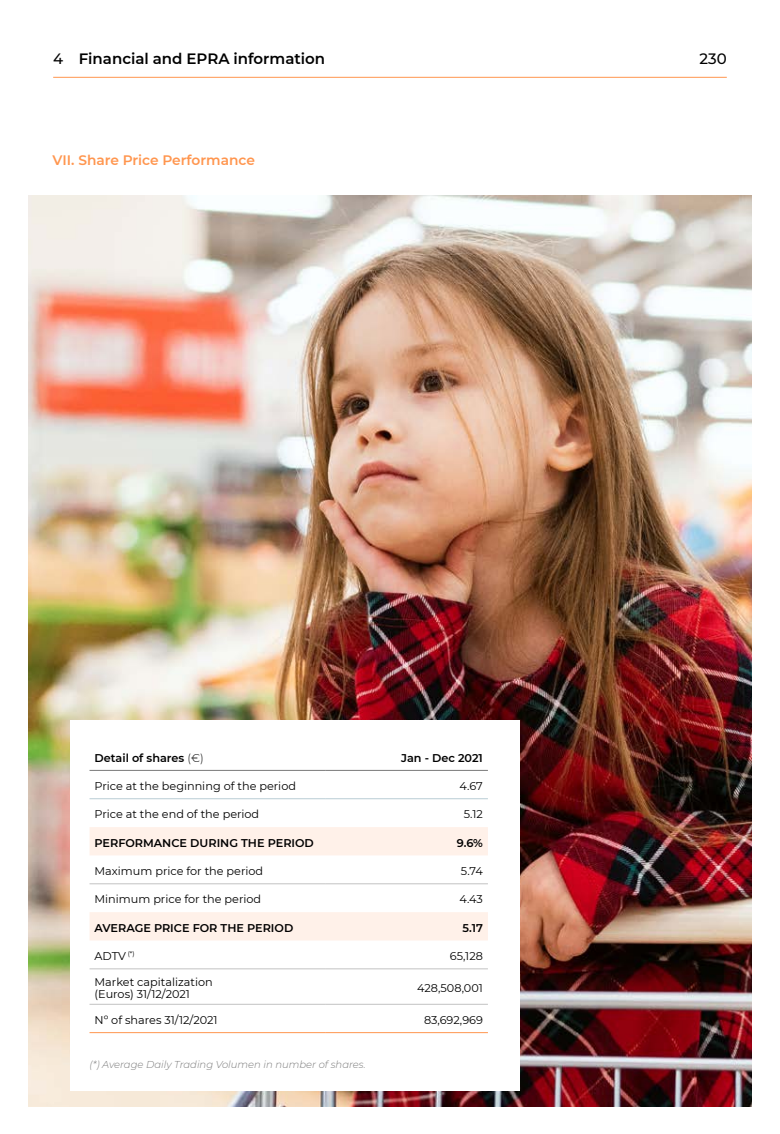
<style>
.page{position:relative;width:780px;height:1134px;background:#fff}
.page>*{position:absolute;margin:0;border:0;box-sizing:border-box;transform-origin:0 0}
.t1{font:600 15px "Montserrat";color:#000}
.t2{font:500 15px "Montserrat";color:#000}
._11_Semibold_C5{font:600 13.75px "Montserrat";color:#ff964f}
.tabla_regular_9{font:11.25px/12.5px "Montserrat";color:#000}
.Tabla_9_semibold{font:600 11.25px "Montserrat";color:#000}
.legales{font:italic 300 10px "Montserrat";color:#7a7a7a}
.s1{font-weight:500}
.s2{font-weight:300}
</style>
<div class="page">
<img style="left:28px;top:195px;width:723px;height:911px">
<div style="left:71px;top:721px;width:449px;height:370px;background:#fff"></div>
<hr style="left:53px;top:77px;width:673px;height:1px;background:#ff964f">
<svg style="left:325px;top:769px;width:163px;height:235px"></svg>
<svg style="left:89px;top:827px;width:399px;height:113px;fill:#fff3ec"></svg>
<hr style="left:89px;top:1032px;width:236px;height:1px;background:#ff964f">
<hr style="left:325px;top:1032px;width:163px;height:1px;background:#ff964f">
<hr style="left:89px;top:770px;width:236px;height:1px;background:#7a7a7a">
<hr style="left:325px;top:770px;width:163px;height:1px;background:#7a7a7a">
<hr style="left:89px;top:798px;width:236px;height:1px;background:#b8ccd4">
<hr style="left:325px;top:798px;width:163px;height:1px;background:#b8ccd4">
<hr style="left:89px;top:883px;width:236px;height:1px;background:#c2c2c2">
<hr style="left:325px;top:883px;width:163px;height:1px;background:#c2c2c2">
<hr style="left:89px;top:969px;width:236px;height:1px;background:#c2c2c2">
<hr style="left:325px;top:969px;width:163px;height:1px;background:#c2c2c2">
<hr style="left:89px;top:1004px;width:236px;height:1px;background:#c2c2c2">
<hr style="left:325px;top:1004px;width:163px;height:1px;background:#c2c2c2">
<h1 class="t1" style="left:53px;top:48px;width:273px"><span class="s1">4</span> Financial and EPRA information</h1>
<h1 class="t2" style="left:699px;top:48px;width:29px">230</h1>
<p class="_11_Semibold_C5" style="left:53px;top:150px;width:204px">VII. Share Price Performance</p>
<p class="Tabla_9_semibold" style="left:94px;top:750px;width:111px">Detail of shares <span class="s2">(€)</span></p>
<p class="Tabla_9_semibold" style="left:401px;top:750px;width:83px">Jan - Dec 2021</p>
<p class="tabla_regular_9" style="left:94px;top:779px;width:203px">Price at the beginning of the period</p>
<p class="tabla_regular_9" style="left:459px;top:779px;width:25px">4.67</p>
<p class="tabla_regular_9" style="left:94px;top:808px;width:166px">Price at the end of the period</p>
<p class="tabla_regular_9" style="left:464px;top:808px;width:21px">5.12</p>
<p class="Tabla_9_semibold" style="left:94px;top:835px;width:221px">PERFORMANCE DURING THE PERIOD</p>
<p class="Tabla_9_semibold" style="left:457px;top:835px;width:28px">9.6%</p>
<p class="tabla_regular_9" style="left:94px;top:864px;width:170px">Maximum price for the period</p>
<p class="tabla_regular_9" style="left:461px;top:864px;width:23px">5.74</p>
<p class="tabla_regular_9" style="left:94px;top:893px;width:168px">Minimum price for the period</p>
<p class="tabla_regular_9" style="left:459px;top:893px;width:25px">4.43</p>
<p class="Tabla_9_semibold" style="left:94px;top:920px;width:200px">AVERAGE PRICE FOR THE PERIOD</p>
<p class="Tabla_9_semibold" style="left:462px;top:920px;width:22px">5.17</p>
<p class="tabla_regular_9" style="left:94px;top:949px;width:42px">ADTV <sup>(*)</sup></p>
<p class="tabla_regular_9" style="left:450px;top:949px;width:35px">65,128</p>
<p class="tabla_regular_9" style="left:94px;top:975px;width:120px">Market capitalization (Euros) 31/12/2021</p>
<p class="tabla_regular_9" style="left:417px;top:981px;width:67px">428,508,001</p>
<p class="tabla_regular_9" style="left:94px;top:1013px;width:124px">Nº of shares 31/12/2021</p>
<p class="tabla_regular_9" style="left:424px;top:1013px;width:60px">83,692,969</p>
<p class="legales" style="left:89px;top:1057px;width:278px">(*) Average Daily Trading Volumen in number of shares.</p>
</div>
